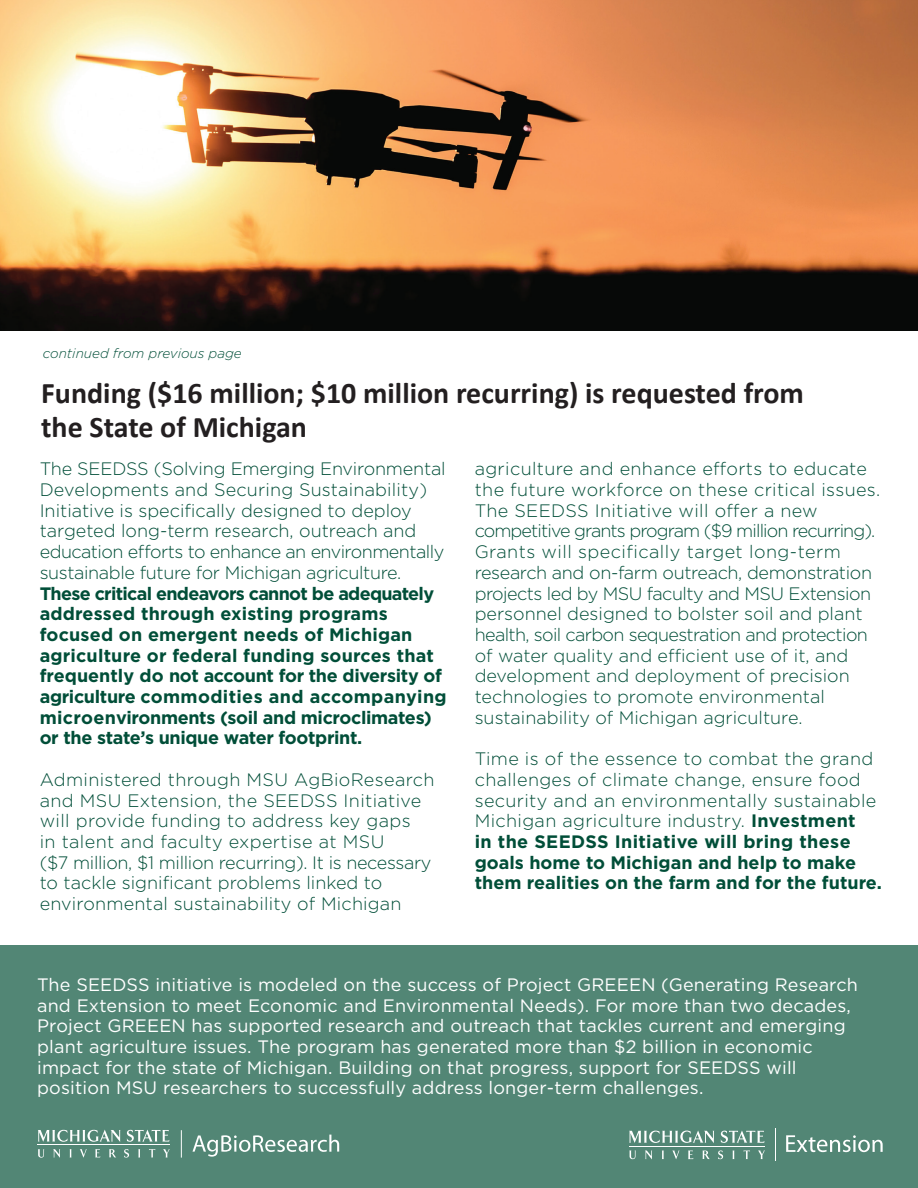
<style>
.page{position:relative;width:918px;height:1188px;background:#fff}
.page>*{position:absolute;margin:0;border:0;box-sizing:border-box;transform-origin:0 0}
.t1{font:700 30px/34.5px "Calibri";color:#231f20}
.t2{font:300 18px/20.7px "Gotham";color:#004e38}
.t3{font:18px/20.7px "Gotham";letter-spacing:.01em;color:#fff}
.t4{font:700 18px/20.7px "Gotham";letter-spacing:-.005em;color:#004e38}
.t5{font:300 18px/20.7px "Gotham";letter-spacing:.02em;color:#004e38}
.t6{font:italic 300 13.5px "Gotham";color:#004e38}
.s1{font-weight:700}
</style>
<div class="page">
<img style="left:0;top:0;width:918px;height:330px">
<div style="left:0;top:945px;width:918px;height:243px;background:#528675"></div>
<svg style="left:38px;top:1149px;width:6px;height:9px"></svg>
<svg style="left:53px;top:1149px;width:7px;height:9px"></svg>
<svg style="left:70px;top:1149px;width:2px;height:8px"></svg>
<svg style="left:80px;top:1149px;width:7px;height:9px"></svg>
<svg style="left:95px;top:1149px;width:5px;height:8px"></svg>
<svg style="left:109px;top:1149px;width:7px;height:8px"></svg>
<svg style="left:124px;top:1149px;width:5px;height:9px"></svg>
<svg style="left:138px;top:1149px;width:2px;height:8px"></svg>
<svg style="left:149px;top:1149px;width:6px;height:8px"></svg>
<svg style="left:163px;top:1149px;width:7px;height:8px"></svg>
<svg style="left:38px;top:1130px;width:83px;height:12px"></svg>
<svg style="left:127px;top:1130px;width:42px;height:12px"></svg>
<hr style="left:38px;top:1145px;width:132px;height:1px;background:#fff">
<svg style="left:181px;top:1130px;width:1px;height:28px"></svg>
<svg style="left:192px;top:1135px;width:147px;height:22px;background:#7aa295"></svg>
<svg style="left:629px;top:1150px;width:7px;height:9px"></svg>
<svg style="left:645px;top:1151px;width:7px;height:8px"></svg>
<svg style="left:662px;top:1151px;width:2px;height:8px"></svg>
<svg style="left:672px;top:1151px;width:8px;height:8px"></svg>
<svg style="left:688px;top:1151px;width:5px;height:8px"></svg>
<svg style="left:702px;top:1151px;width:8px;height:8px"></svg>
<svg style="left:718px;top:1150px;width:5px;height:9px"></svg>
<svg style="left:732px;top:1151px;width:3px;height:8px"></svg>
<svg style="left:744px;top:1151px;width:6px;height:8px"></svg>
<svg style="left:758px;top:1150px;width:7px;height:9px"></svg>
<svg style="left:629px;top:1130px;width:85px;height:13px"></svg>
<svg style="left:721px;top:1130px;width:44px;height:13px"></svg>
<hr style="left:629px;top:1146px;width:136px;height:1px;background:#fff">
<svg style="left:786px;top:1135px;width:97px;height:17px"></svg>
<hr style="left:775px;top:1129px;width:1px;height:32px;background:#fff">
<p class="t6" style="left:43px;top:345px;width:201px">continued from previous page</p>
<h1 class="t1" style="left:41px;top:375px;width:764px">Funding ($16 million; $10 million recurring) is requested from the State of Michigan</h1>
<p class="t2" style="left:475px;top:458px;width:407px">agriculture and enhance efforts to educate the future workforce on these critical issues.<br>The SEEDSS Initiative will offer a new competitive grants program ($9 million recurring).<br>Grants will specifically target long-term research and on-farm outreach, demonstration projects led by MSU faculty and MSU Extension personnel designed to bolster soil and plant health, soil carbon sequestration and protection of water quality and efficient use of it, and development and deployment of precision technologies to promote environmental sustainability of Michigan agriculture.</p>
<p class="t5" style="left:475px;top:748px;width:409px">Time is of the essence to combat the grand challenges of climate change, ensure food security and an environmentally sustainable Michigan agriculture industry. <span class="s1">Investment<br>in the SEEDSS Initiative will bring these goals home to Michigan and help to make them realities on the farm and for the future.</span></p>
<p class="t2" style="left:40px;top:458px;width:407px">The SEEDSS (Solving Emerging Environmental Developments and Securing Sustainability)<br>Initiative is specifically designed to deploy targeted long-term research, outreach and education efforts to enhance an environmentally sustainable future for Michigan agriculture.</p>
<p class="t4" style="left:40px;top:583px;width:409px">These critical endeavors cannot be adequately addressed through existing programs focused on emergent needs of Michigan agriculture or federal funding sources that frequently do not account for the diversity of agriculture commodities and accompanying microenvironments (soil and microclimates) or the state’s unique water footprint.</p>
<p class="t2" style="left:40px;top:769px;width:396px">Administered through MSU AgBioResearch and MSU Extension, the SEEDSS Initiative will provide funding to address key gaps<br>in talent and faculty expertise at MSU<br>($7 million, $1 million recurring). It is necessary to tackle significant problems linked to environmental sustainability of Michigan</p>
<p class="t3" style="left:37px;top:974px;width:822px">The SEEDSS initiative is modeled on the success of Project GREEEN (Generating Research and Extension to meet Economic and Environmental Needs). For more than two decades, Project GREEEN has supported research and outreach that tackles current and emerging plant agriculture issues. The program has generated more than $2 billion in economic impact for the state of Michigan. Building on that progress, support for SEEDSS will position MSU researchers to successfully address longer-term challenges.</p>
</div>
